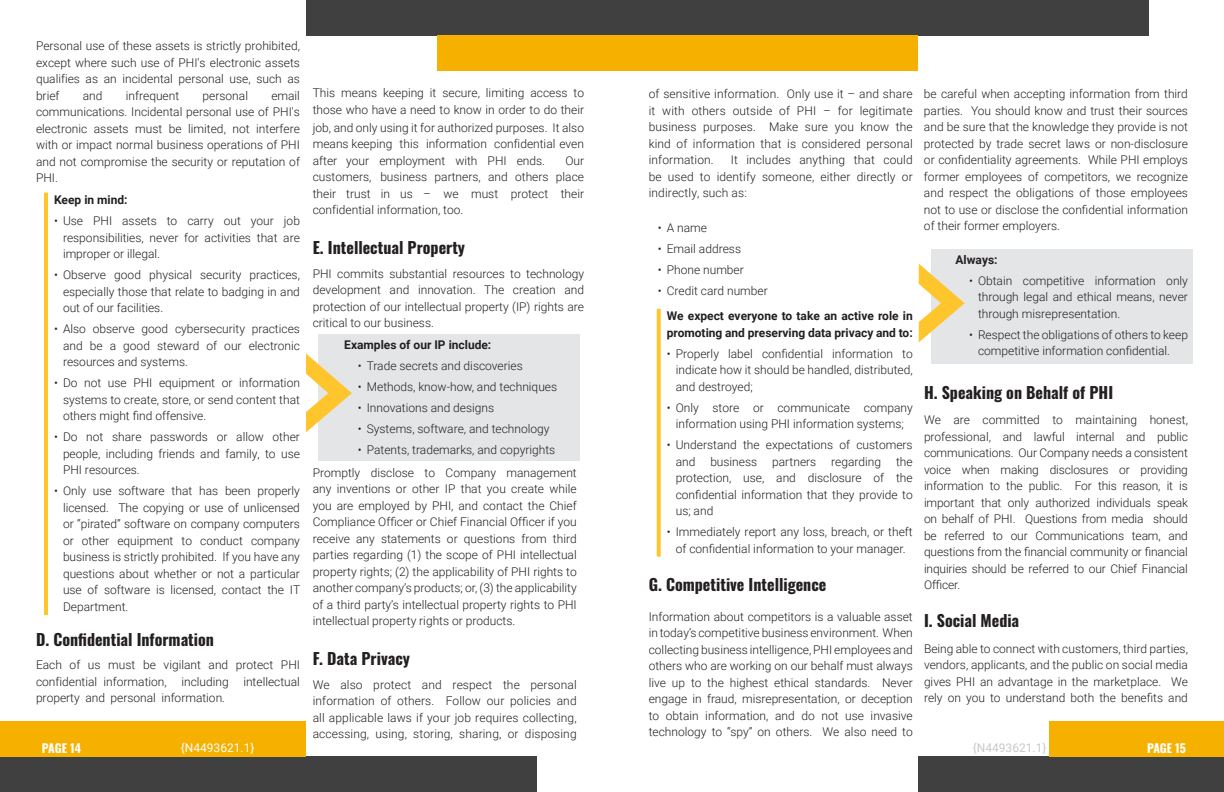
<style>
.page{position:relative;width:1224px;height:792px;background:#fff}
.page>*{position:absolute;margin:0;border:0;box-sizing:border-box;transform-origin:0 0}
.t1{font:700 16px "Oswald";color:#231f20}
.t2{font:300 12px/16.5px "Roboto";color:#231f20;text-align:justify}
.t3{font:700 12px/16.5px "Roboto";color:#231f20}
.t4{font:700 12px "Oswald";letter-spacing:-.005em;color:#fff}
.t5{font:12px "Roboto";color:#fff}
.t6{font:12px "Roboto";color:#c7c8ca}
</style>
<div class="page">
<div style="left:306px;top:0;width:306px;height:36px;background:#404040"></div>
<div style="left:437px;top:36px;width:175px;height:35px;background:#f5b000"></div>
<div style="left:0;top:756px;width:536px;height:36px;background:#404040"></div>
<div style="left:0;top:721px;width:306px;height:35px;background:#f5b000"></div>
<div style="left:918px;top:756px;width:306px;height:36px;background:#404040"></div>
<div style="left:1049px;top:721px;width:175px;height:35px;background:#f5b000"></div>
<div style="left:612px;top:0;width:536px;height:36px;background:#404040"></div>
<div style="left:612px;top:36px;width:306px;height:35px;background:#f5b000"></div>
<div style="left:931px;top:249px;width:262px;height:115px;background:#e4e5e7"></div>
<svg style="left:919px;top:264px;width:46px;height:78px"></svg>
<div style="left:318px;top:335px;width:262px;height:126px;background:#e4e5e7"></div>
<svg style="left:306px;top:354px;width:46px;height:78px"></svg>
<hr style="left:44px;top:193px;width:4px;height:422px;background:#ffc52d">
<svg style="left:657px;top:309px;width:4px;height:248px"></svg>
<p class="t2" style="left:36px;top:37px;width:266px">Personal use of these assets is strictly prohibited, except where such use of PHI's electronic assets qualifies as an incidental personal use, such as brief</p>
<p class="t2" style="left:313px;top:84px;width:273px">This means keeping it secure, limiting access to those who have a need to know in order to do their</p>
<p class="t2" style="left:313px;top:119px;width:273px">job, and only using it for authorized purposes. It also means keeping this information confidential even after your employment with PHI ends.</p>
<p class="t2" style="left:924px;top:85px;width:265px">be careful when accepting information from third parties. You should know and trust their sources and be sure that the knowledge they provide is not protected by trade secret laws or non-disclosure or confidentiality agreements. While PHI employs former employees of competitors, we recognize and respect the obligations of those employees not to use or disclose the confidential information of their former employers.</p>
<p class="t3" style="left:955px;top:251px;width:44px">Always:</p>
<p class="t2" style="left:978px;top:272px;width:212px;text-indent:-9px">• Obtain competitive information only through legal and ethical means, never through misrepresentation.</p>
<p class="t2" style="left:978px;top:326px;width:212px;text-indent:-9px">• Respect the obligations of others to keep competitive information confidential.</p>
<p class="t1" style="left:924px;top:384px;width:191px">H. Speaking on Behalf of PHI</p>
<p class="t2" style="left:924px;top:411px;width:265px">We are committed to maintaining honest, professional, and lawful internal and public communications. Our Company needs a consistent voice when making disclosures or providing information to the public. For this reason, it is important that only authorized individuals speak on behalf of PHI. Questions from media should be referred to our Communications team, and questions from the financial community or financial inquiries should be referred to our Chief Financial Officer.</p>
<p class="t1" style="left:924px;top:613px;width:97px">I. Social Media</p>
<p class="t2" style="left:924px;top:640px;width:266px">Being able to connect with customers, third parties, vendors, applicants, and the public on social media gives PHI an advantage in the marketplace. We rely on you to understand both the benefits and</p>
<p class="t2" style="left:649px;top:85px;width:265px">of sensitive information. Only use it – and share it with others outside of PHI – for legitimate business purposes. Make sure you know the kind of information that is considered personal information.</p>
<p class="t2" style="left:83px;top:87px;width:21px">and</p>
<p class="t2" style="left:126px;top:87px;width:55px">infrequent</p>
<p class="t2" style="left:203px;top:87px;width:47px">personal</p>
<p class="t2" style="left:36px;top:87px;width:266px;text-indent:235px">email communications. Incidental personal use of PHI's electronic assets must be limited, not interfere with or impact normal business operations of PHI and not compromise the security or reputation of PHI.</p>
<p class="t3" style="left:54px;top:191px;width:75px">Keep in mind:</p>
<p class="t2" style="left:63px;top:212px;width:239px;text-indent:-9px">• Use PHI assets to carry out your job responsibilities, never for activities that are improper or illegal.</p>
<p class="t2" style="left:63px;top:266px;width:239px;text-indent:-9px">• Observe good physical security practices, especially those that relate to badging in and out of our facilities.</p>
<p class="t2" style="left:63px;top:320px;width:238px;text-indent:-9px">• Also observe good cybersecurity practices and be a good steward of our electronic resources and systems.</p>
<p class="t2" style="left:63px;top:374px;width:238px;text-indent:-9px">• Do not use PHI equipment or information systems to create, store, or send content that others might find offensive.</p>
<p class="t2" style="left:63px;top:428px;width:238px;text-indent:-9px">• Do not share passwords or allow other people, including friends and family, to use PHI resources.</p>
<p class="t2" style="left:63px;top:482px;width:239px;text-indent:-9px">• Only use software that has been properly licensed. The copying or use of unlicensed or “pirated” software on company computers or other equipment to conduct company business is strictly prohibited. If you have any questions about whether or not a particular use of software is licensed, contact the IT Department.</p>
<p class="t1" style="left:36px;top:631px;width:179px">D. Confidential Information</p>
<p class="t2" style="left:36px;top:656px;width:266px">Each of us must be vigilant and protect PHI confidential information, including intellectual property and personal information.</p>
<p class="t2" style="left:649px;top:151px;width:265px;text-indent:82px">It includes anything that could be used to identify someone, either directly or indirectly, such as:</p>
<p class="t2" style="left:658px;top:219px;width:51px">• A name</p>
<p class="t2" style="left:658px;top:240px;width:85px">• Email address</p>
<p class="t2" style="left:658px;top:261px;width:88px">• Phone number</p>
<p class="t2" style="left:658px;top:282px;width:112px">• Credit card number</p>
<p class="t3" style="left:667px;top:307px;width:247px">We expect everyone to take an active role in promoting and preserving data privacy and to:</p>
<p class="t2" style="left:676px;top:345px;width:238px;text-indent:-9px">• Properly label confidential information to indicate how it should be handled, distributed, and destroyed;</p>
<p class="t2" style="left:667px;top:399px;width:247px;text-align:center">• Only store or communicate company information using PHI information systems;</p>
<p class="t2" style="left:676px;top:436px;width:239px;text-indent:-9px">• Understand the expectations of customers and business partners regarding the protection, use, and disclosure of the confidential information that they provide to us; and</p>
<p class="t2" style="left:667px;top:523px;width:247px;text-align:center">• Immediately report any loss, breach, or theft of confidential information to your manager.</p>
<p class="t1" style="left:649px;top:576px;width:179px">G. Competitive Intelligence</p>
<p class="t2" style="left:649px;top:608px;width:266px">Information about competitors is a valuable asset in today’s competitive business environment. When collecting business intelligence, PHI employees and others who are working on our behalf must always live up to the highest ethical standards. Never engage in fraud, misrepresentation, or deception to obtain information, and do not use invasive technology to “spy” on others. We also need to</p>
<p class="t2" style="left:313px;top:152px;width:273px;text-indent:253px">Our customers, business partners, and others place their trust in us – we must protect their confidential information, too.</p>
<p class="t1" style="left:313px;top:240px;width:154px">E. Intellectual Property</p>
<p class="t2" style="left:313px;top:265px;width:273px">PHI commits substantial resources to technology development and innovation. The creation and protection of our intellectual property (IP) rights are critical to our business.</p>
<p class="t3" style="left:344px;top:336px;width:149px">Examples of our IP include:</p>
<p class="t2" style="left:358px;top:357px;width:167px">• Trade secrets and discoveries</p>
<p class="t2" style="left:358px;top:378px;width:201px">• Methods, know-how, and techniques</p>
<p class="t2" style="left:358px;top:399px;width:138px">• Innovations and designs</p>
<p class="t2" style="left:358px;top:420px;width:193px">• Systems, software, and technology</p>
<p class="t2" style="left:358px;top:441px;width:199px">• Patents, trademarks, and copyrights</p>
<p class="t2" style="left:313px;top:464px;width:266px">Promptly disclose to Company management any inventions or other IP that you create while you are employed by PHI, and contact the Chief Compliance Officer or Chief Financial Officer if you receive any statements or questions from third parties regarding (1) the scope of PHI intellectual property rights; (2) the applicability of PHI rights to another company’s products; or, (3) the applicability of a third party’s intellectual property rights to PHI intellectual property rights or products.</p>
<p class="t1" style="left:313px;top:651px;width:99px">F. Data Privacy</p>
<p class="t2" style="left:313px;top:676px;width:265px">We also protect and respect the personal information of others. Follow our policies and all applicable laws if your job requires collecting, accessing, using, storing, sharing, or disposing</p>
<p class="t4" style="left:42px;top:742px;width:41px">PAGE 14</p>
<p class="t5" style="left:181px;top:739px;width:75px">{N4493621.1}</p>
<p class="t6" style="left:973px;top:739px;width:75px">{N4493621.1}</p>
<p class="t4" style="left:1147px;top:742px;width:40px">PAGE 15</p>
</div>
